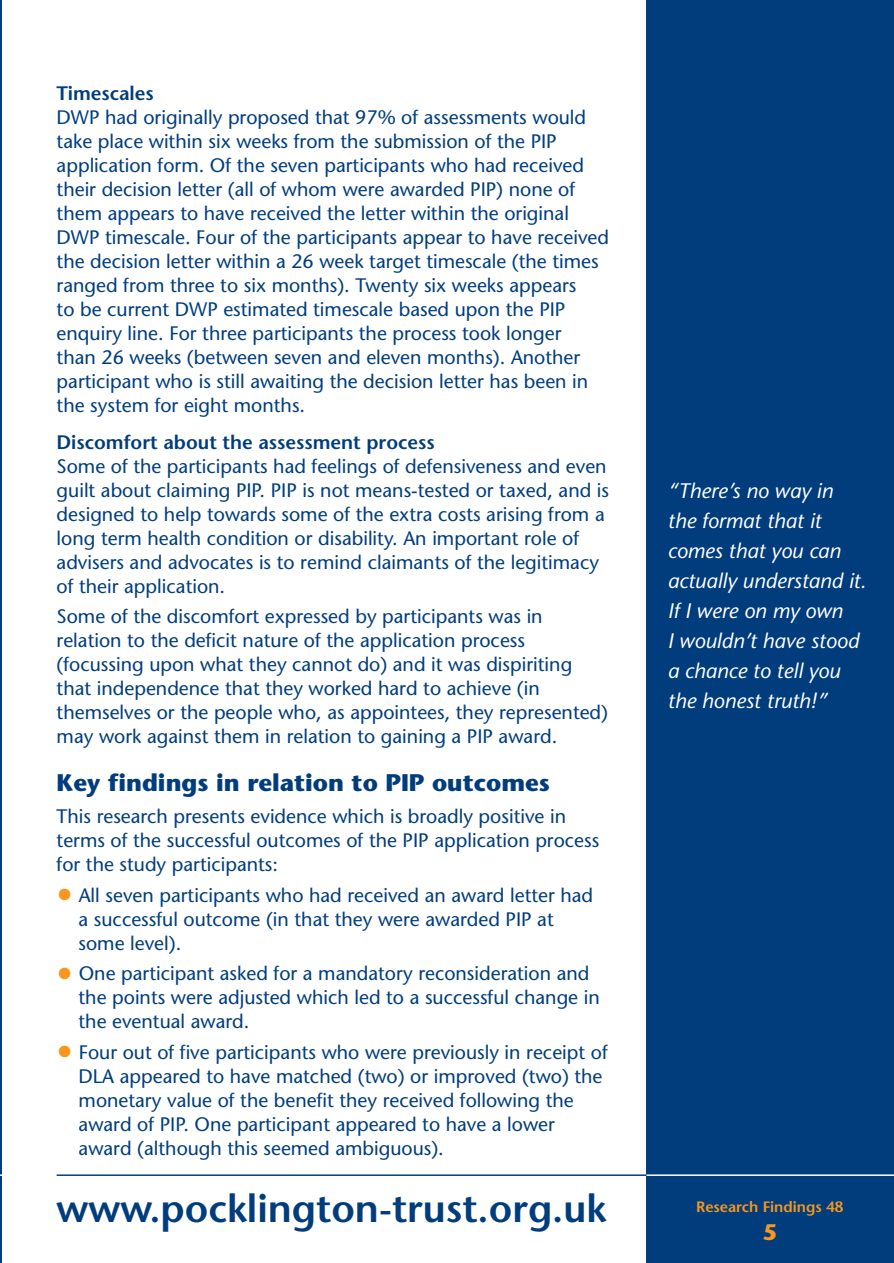
<style>
.page{position:relative;width:894px;height:1263px;background:#fff}
.page>*{position:absolute;margin:0;border:0;box-sizing:border-box;transform-origin:0 0}
.t1{font:600 39px "Stone Sans";color:#013d7d}
.t2{font:700 24px "Stone Sans";color:#013d7d}
.t3{font:700 22.5px "Stone Sans";color:#f7971d}
.t4{font:italic 21px/30px "Stone Sans";color:#fff}
.t5{font:19.5px/24px "Stone Sans";color:#013d7d}
.t6{font:600 19.5px "Stone Sans";color:#013d7d}
.t7{font:600 15px "Stone Sans";color:#f7971d}
.s1{font-size:33px;color:#f7971d}
</style>
<div class="page">
<div style="left:646px;top:0;width:248px;height:1262px;background:#013d7d"></div>
<hr style="left:57px;top:1174px;width:590px;height:1px;background:#013d7d">
<hr style="left:646px;top:1174px;width:248px;height:1px;background:#fff">
<hr style="left:0;top:0;width:1px;height:1262px;background:#013d7d">
<hr style="left:0;top:1174px;width:53px;height:1px;background:#fff">
<p class="t6" style="left:57px;top:85px;width:99px">Timescales</p>
<p class="t5" style="left:57px;top:107px;width:554px">DWP had originally proposed that 97% of assessments would take place within six weeks from the submission of the PIP application form. Of the seven participants who had received their decision letter (all of whom were awarded PIP) none of them appears to have received the letter within the original DWP timescale. Four of the participants appear to have received the decision letter within a 26 week target timescale (the times ranged from three to six months). Twenty six weeks appears<br>to be current DWP estimated timescale based upon the PIP enquiry line. For three participants the process took longer<br>than 26 weeks (between seven and eleven months). Another participant who is still awaiting the decision letter has been in the system for eight months.</p>
<p class="t6" style="left:57px;top:434px;width:379px">Discomfort about the assessment process</p>
<p class="t5" style="left:57px;top:456px;width:554px">Some of the participants had feelings of defensiveness and even guilt about claiming PIP. PIP is not means-tested or taxed, and is designed to help towards some of the extra costs arising from a long term health condition or disability. An important role of advisers and advocates is to remind claimants of the legitimacy of their application.</p>
<p class="t5" style="left:57px;top:606px;width:553px">Some of the discomfort expressed by participants was in relation to the deficit nature of the application process (focussing upon what they cannot do) and it was dispiriting that independence that they worked hard to achieve (in themselves or the people who, as appointees, they represented) may work against them in relation to gaining a PIP award.</p>
<p class="t2" style="left:57px;top:773px;width:495px">Key findings in relation to PIP outcomes</p>
<p class="t5" style="left:57px;top:806px;width:544px">This research presents evidence which is broadly positive in terms of the successful outcomes of the PIP application process for the study participants:</p>
<p class="t5" style="left:79px;top:885px;width:516px;text-indent:-22px"><span class="s1">•</span> All seven participants who had received an award letter had a successful outcome (in that they were awarded PIP at some level).</p>
<p class="t5" style="left:79px;top:963px;width:523px;text-indent:-22px"><span class="s1">•</span> One participant asked for a mandatory reconsideration and the points were adjusted which led to a successful change in the eventual award.</p>
<p class="t5" style="left:79px;top:1041px;width:531px;text-indent:-22px"><span class="s1">•</span> Four out of five participants who were previously in receipt of DLA appeared to have matched (two) or improved (two) the monetary value of the benefit they received following the award of PIP. One participant appeared to have a lower award (although this seemed ambiguous).</p>
<p class="t4" style="left:668px;top:477px;width:200px">“There’s no way in the format that it comes that you can actually understand it.<br>If I were on my own<br>I wouldn’t have stood a chance to tell you the honest truth!”</p>
<h1 class="t1" style="left:57px;top:1193px;width:551px">www.pocklington-trust.org.uk</h1>
<p class="t7" style="left:696px;top:1200px;width:149px">Research Findings 48</p>
<p class="t3" style="left:763px;top:1223px;width:16px">5</p>
</div>
